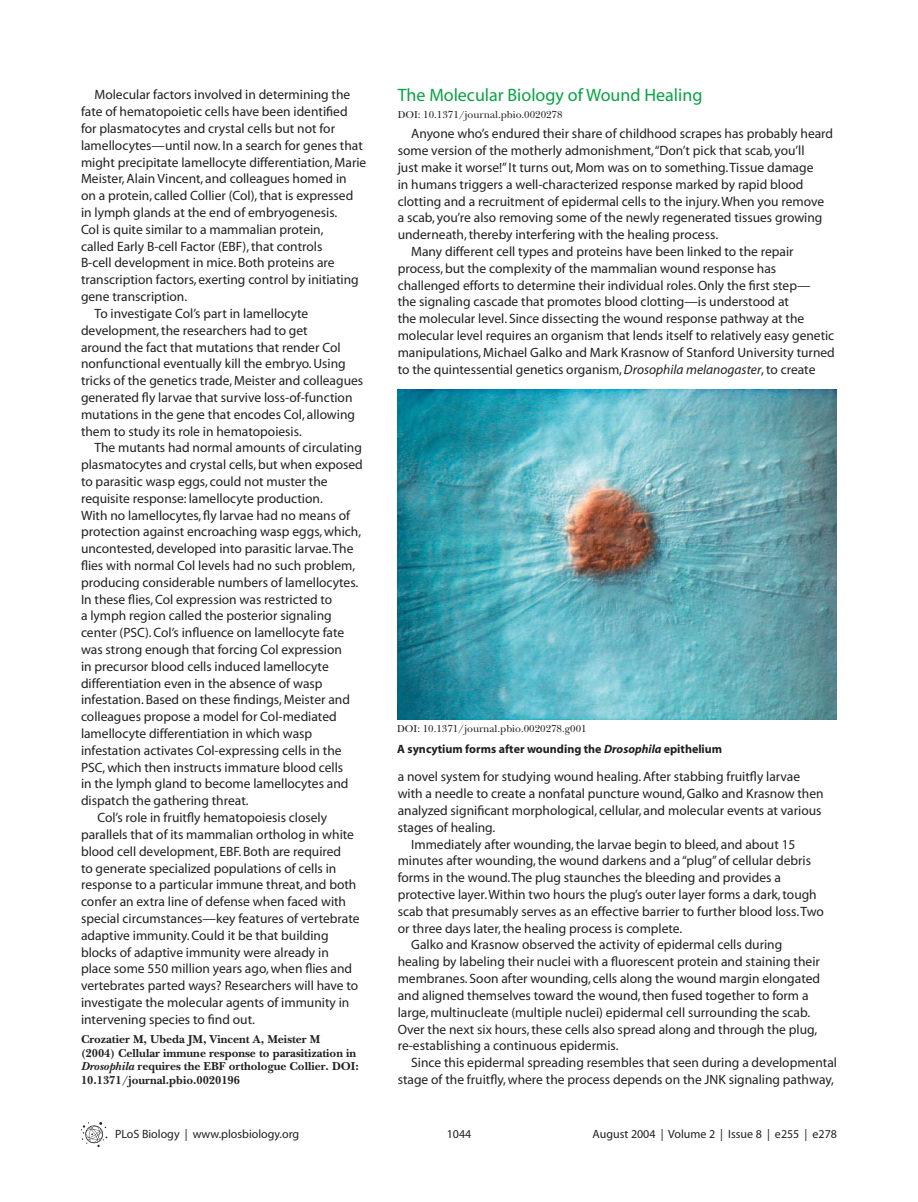
<style>
.page{position:relative;width:918px;height:1202px;background:#fff}
.page>*{position:absolute;margin:0;border:0;box-sizing:border-box;transform-origin:0 0}
.t1{font:18px "Myriad";color:#09a245}
.t2{font:13.5px "Myriad";color:#231f20}
.t3{font:700 12px/13.5px "PLB Iserif";color:#231f20}
.t4{font:12px "Myriad";color:#231f20}
.t5{font:700 12px "Myriad";color:#231f20}
.t6{font:500 10.5px "PLB Iserif";color:#231f20}
.s1{font-style:italic}
</style>
<div class="page">
<svg style="left:81px;top:1122px;width:26px;height:25px"></svg>
<img style="left:398px;top:390px;width:439px;height:329px">
<p class="t2" style="left:94px;top:90px;width:257px">Molecular factors involved in determining the</p>
<p class="t2" style="left:81px;top:107px;width:268px">fate of hematopoietic cells have been identified</p>
<p class="t2" style="left:81px;top:123px;width:256px">for plasmatocytes and crystal cells but not for</p>
<p class="t2" style="left:81px;top:140px;width:283px">lamellocytes—until now. In a search for genes that</p>
<p class="t2" style="left:81px;top:157px;width:287px">might precipitate lamellocyte differentiation, Marie</p>
<p class="t2" style="left:81px;top:174px;width:267px">Meister, Alain Vincent, and colleagues homed in</p>
<p class="t2" style="left:81px;top:191px;width:274px">on a protein, called Collier (Col), that is expressed</p>
<p class="t2" style="left:81px;top:207px;width:258px">in lymph glands at the end of embryogenesis.</p>
<p class="t2" style="left:81px;top:224px;width:244px">Col is quite similar to a mammalian protein,</p>
<p class="t2" style="left:81px;top:241px;width:243px">called Early B-cell Factor (EBF), that controls</p>
<p class="t2" style="left:81px;top:258px;width:255px">B-cell development in mice. Both proteins are</p>
<p class="t2" style="left:81px;top:275px;width:279px">transcription factors, exerting control by initiating</p>
<p class="t2" style="left:81px;top:291px;width:108px">gene transcription.</p>
<p class="t2" style="left:94px;top:308px;width:215px">To investigate Col’s part in lamellocyte</p>
<p class="t2" style="left:81px;top:325px;width:228px">development, the researchers had to get</p>
<p class="t2" style="left:81px;top:342px;width:261px">around the fact that mutations that render Col</p>
<p class="t2" style="left:81px;top:359px;width:266px">nonfunctional eventually kill the embryo. Using</p>
<p class="t2" style="left:81px;top:375px;width:284px">tricks of the genetics trade, Meister and colleagues</p>
<p class="t2" style="left:81px;top:392px;width:273px">generated fly larvae that survive loss-of-function</p>
<p class="t2" style="left:81px;top:409px;width:276px">mutations in the gene that encodes Col, allowing</p>
<p class="t2" style="left:81px;top:426px;width:222px">them to study its role in hematopoiesis.</p>
<p class="t2" style="left:94px;top:443px;width:269px">The mutants had normal amounts of circulating</p>
<p class="t2" style="left:81px;top:459px;width:283px">plasmatocytes and crystal cells, but when exposed</p>
<p class="t2" style="left:81px;top:476px;width:248px">to parasitic wasp eggs, could not muster the</p>
<p class="t2" style="left:81px;top:493px;width:243px">requisite response: lamellocyte production.</p>
<p class="t2" style="left:81px;top:510px;width:271px">With no lamellocytes, fly larvae had no means of</p>
<p class="t2" style="left:81px;top:527px;width:282px">protection against encroaching wasp eggs, which,</p>
<p class="t2" style="left:81px;top:543px;width:274px">uncontested, developed into parasitic larvae. The</p>
<p class="t2" style="left:81px;top:560px;width:276px">flies with normal Col levels had no such problem,</p>
<p class="t2" style="left:81px;top:577px;width:279px">producing considerable numbers of lamellocytes.</p>
<p class="t2" style="left:81px;top:594px;width:253px">In these flies, Col expression was restricted to</p>
<p class="t2" style="left:81px;top:611px;width:252px">a lymph region called the posterior signaling</p>
<p class="t2" style="left:81px;top:627px;width:265px">center (PSC). Col’s influence on lamellocyte fate</p>
<p class="t2" style="left:81px;top:644px;width:263px">was strong enough that forcing Col expression</p>
<p class="t2" style="left:81px;top:661px;width:249px">in precursor blood cells induced lamellocyte</p>
<p class="t2" style="left:81px;top:678px;width:243px">differentiation even in the absence of wasp</p>
<p class="t2" style="left:81px;top:695px;width:271px">infestation. Based on these findings, Meister and</p>
<p class="t2" style="left:81px;top:711px;width:257px">colleagues propose a model for Col-mediated</p>
<p class="t2" style="left:81px;top:728px;width:233px">lamellocyte differentiation in which wasp</p>
<p class="t2" style="left:81px;top:745px;width:262px">infestation activates Col-expressing cells in the</p>
<p class="t2" style="left:81px;top:762px;width:264px">PSC, which then instructs immature blood cells</p>
<p class="t2" style="left:81px;top:779px;width:269px">in the lymph gland to become lamellocytes and</p>
<p class="t2" style="left:81px;top:795px;width:169px">dispatch the gathering threat.</p>
<p class="t2" style="left:97px;top:812px;width:231px">Col’s role in fruitfly hematopoiesis closely</p>
<p class="t2" style="left:81px;top:829px;width:274px">parallels that of its mammalian ortholog in white</p>
<p class="t2" style="left:81px;top:846px;width:262px">blood cell development, EBF. Both are required</p>
<p class="t2" style="left:81px;top:863px;width:257px">to generate specialized populations of cells in</p>
<p class="t2" style="left:81px;top:879px;width:277px">response to a particular immune threat, and both</p>
<p class="t2" style="left:81px;top:896px;width:267px">confer an extra line of defense when faced with</p>
<p class="t2" style="left:81px;top:913px;width:280px">special circumstances—key features of vertebrate</p>
<p class="t2" style="left:81px;top:930px;width:249px">adaptive immunity. Could it be that building</p>
<p class="t2" style="left:81px;top:947px;width:249px">blocks of adaptive immunity were already in</p>
<p class="t2" style="left:81px;top:963px;width:273px">place some 550 million years ago, when flies and</p>
<p class="t2" style="left:81px;top:980px;width:279px">vertebrates parted ways? Researchers will have to</p>
<p class="t2" style="left:81px;top:997px;width:270px">investigate the molecular agents of immunity in</p>
<p class="t2" style="left:81px;top:1014px;width:175px">intervening species to find out.</p>
<p class="t3" style="left:81px;top:1034px;width:279px">Crozatier M, Ubeda JM, Vincent A, Meister M<br>(2004) Cellular immune response to parasitization in <span class="s1">Drosophila</span> requires the EBF orthologue Collier. DOI:<br>10.1371/journal.pbio.0020196</p>
<h1 class="t1" style="left:398px;top:88px;width:306px">The Molecular Biology of Wound Healing</h1>
<p class="t6" style="left:398px;top:110px;width:166px">DOI: 10.1371/journal.pbio.0020278</p>
<p class="t2" style="left:411px;top:129px;width:424px">Anyone who’s endured their share of childhood scrapes has probably heard</p>
<p class="t2" style="left:398px;top:146px;width:408px">some version of the motherly admonishment, “Don’t pick that scab, you’ll</p>
<p class="t2" style="left:398px;top:162px;width:417px">just make it worse!” It turns out, Mom was on to something. Tissue damage</p>
<p class="t2" style="left:398px;top:179px;width:407px">in humans triggers a well-characterized response marked by rapid blood</p>
<p class="t2" style="left:398px;top:196px;width:428px">clotting and a recruitment of epidermal cells to the injury. When you remove</p>
<p class="t2" style="left:398px;top:213px;width:426px">a scab, you’re also removing some of the newly regenerated tissues growing</p>
<p class="t2" style="left:398px;top:230px;width:322px">underneath, thereby interfering with the healing process.</p>
<p class="t2" style="left:411px;top:246px;width:384px">Many different cell types and proteins have been linked to the repair</p>
<p class="t2" style="left:398px;top:263px;width:380px">process, but the complexity of the mammalian wound response has</p>
<p class="t2" style="left:398px;top:280px;width:414px">challenged efforts to determine their individual roles. Only the first step—</p>
<p class="t2" style="left:398px;top:297px;width:393px">the signaling cascade that promotes blood clotting—is understood at</p>
<p class="t2" style="left:398px;top:314px;width:408px">the molecular level. Since dissecting the wound response pathway at the</p>
<p class="t2" style="left:398px;top:330px;width:438px">molecular level requires an organism that lends itself to relatively easy genetic</p>
<p class="t2" style="left:398px;top:347px;width:439px">manipulations, Michael Galko and Mark Krasnow of Stanford University turned</p>
<p class="t2" style="left:398px;top:364px;width:419px">to the quintessential genetics organism, <span class="s1">Drosophila melanogaster</span>, to create</p>
<p class="t6" style="left:397px;top:724px;width:191px">DOI: 10.1371/journal.pbio.0020278.g001</p>
<p class="t5" style="left:397px;top:745px;width:327px">A syncytium forms after wounding the <span class="s1">Drosophila</span> epithelium</p>
<p class="t2" style="left:398px;top:772px;width:404px">a novel system for studying wound healing. After stabbing fruitfly larvae</p>
<p class="t2" style="left:398px;top:788px;width:428px">with a needle to create a nonfatal puncture wound, Galko and Krasnow then</p>
<p class="t2" style="left:398px;top:805px;width:425px">analyzed significant morphological, cellular, and molecular events at various</p>
<p class="t2" style="left:398px;top:822px;width:99px">stages of healing.</p>
<p class="t2" style="left:411px;top:839px;width:386px">Immediately after wounding, the larvae begin to bleed, and about 15</p>
<p class="t2" style="left:398px;top:856px;width:415px">minutes after wounding, the wound darkens and a “plug” of cellular debris</p>
<p class="t2" style="left:398px;top:872px;width:385px">forms in the wound. The plug staunches the bleeding and provides a</p>
<p class="t2" style="left:398px;top:889px;width:421px">protective layer. Within two hours the plug’s outer layer forms a dark, tough</p>
<p class="t2" style="left:398px;top:906px;width:428px">scab that presumably serves as an effective barrier to further blood loss. Two</p>
<p class="t2" style="left:398px;top:923px;width:286px">or three days later, the healing process is complete.</p>
<p class="t2" style="left:411px;top:940px;width:373px">Galko and Krasnow observed the activity of epidermal cells during</p>
<p class="t2" style="left:398px;top:956px;width:424px">healing by labeling their nuclei with a fluorescent protein and staining their</p>
<p class="t2" style="left:398px;top:973px;width:424px">membranes. Soon after wounding, cells along the wound margin elongated</p>
<p class="t2" style="left:398px;top:990px;width:412px">and aligned themselves toward the wound, then fused together to form a</p>
<p class="t2" style="left:398px;top:1007px;width:414px">large, multinucleate (multiple nuclei) epidermal cell surrounding the scab.</p>
<p class="t2" style="left:398px;top:1024px;width:421px">Over the next six hours, these cells also spread along and through the plug,</p>
<p class="t2" style="left:398px;top:1040px;width:222px">re-establishing a continuous epidermis.</p>
<p class="t2" style="left:411px;top:1057px;width:427px">Since this epidermal spreading resembles that seen during a developmental</p>
<p class="t2" style="left:398px;top:1074px;width:438px">stage of the fruitfly, where the process depends on the JNK signaling pathway,</p>
<p class="t4" style="left:115px;top:1129px;width:186px">PLoS Biology | www.plosbiology.org</p>
<p class="t4" style="left:447px;top:1129px;width:26px">1044</p>
<p class="t4" style="left:593px;top:1129px;width:246px">August 2004 | Volume 2 | Issue 8 | e255 | e278</p>
</div>
